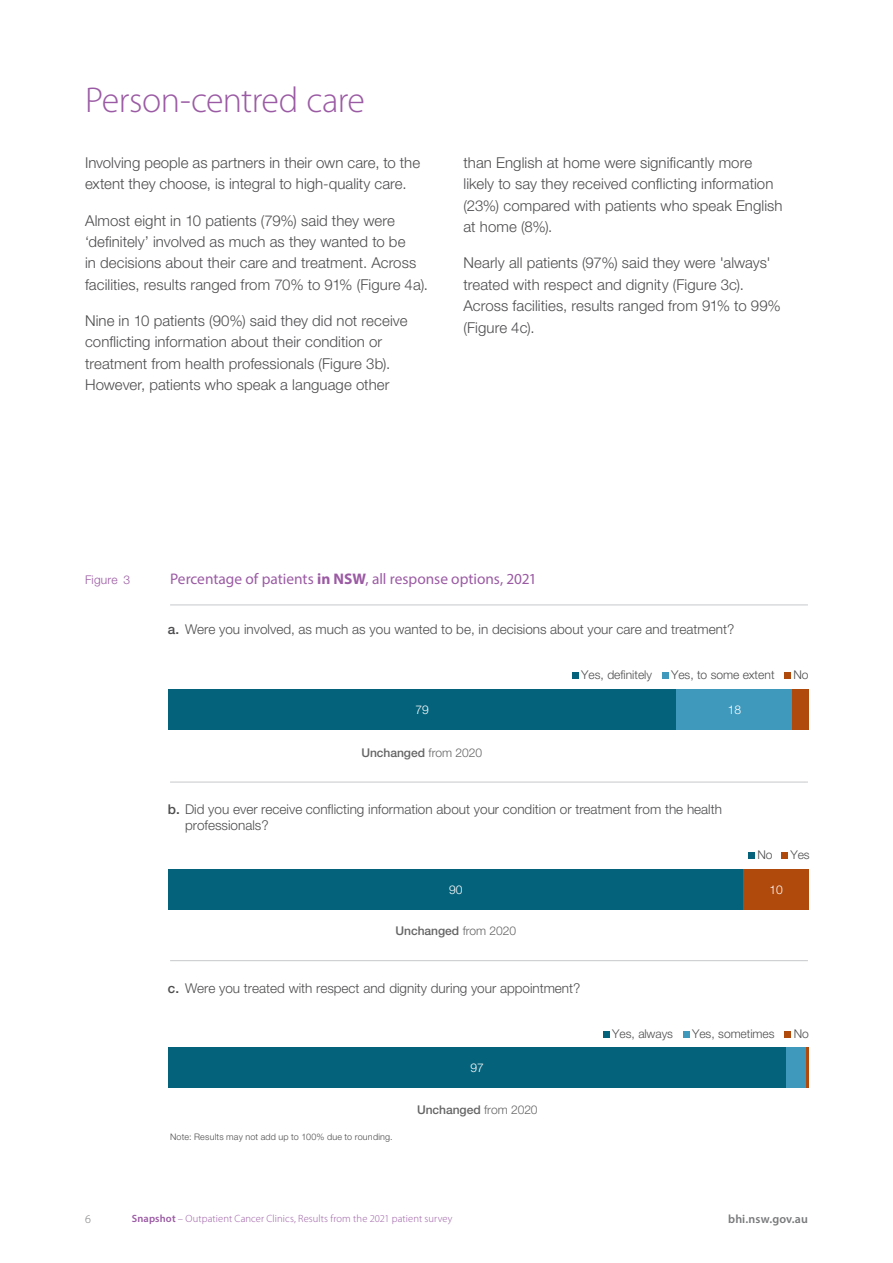
<style>
.page{position:relative;width:893px;height:1263px;background:#fff}
.page>*{position:absolute;margin:0;border:0;box-sizing:border-box;transform-origin:0 0}
.t1{font:300 36px "Myriad Pro";letter-spacing:-.015em;color:#9b5ba4}
.t2{font:15.3px "Myriad Pro";color:#9b5ba4}
.t3{font:300 15px/21.3px "Helvetica Neue LT Std";letter-spacing:.005em;color:#4d4d4f}
.t4{font:300 13.5px/15.9px "Helvetica Neue LT Std";color:#4d4d4f}
.t5{font:300 12px "Helvetica Neue LT Std";color:#4d4d4f}
.t6{font:500 12px "Helvetica Neue LT Std";letter-spacing:-.005em;color:#656565}
.t7{font:600 12px "Myriad Pro";letter-spacing:.005em;color:#78797b}
.t8{font:300 12px "Helvetica Neue LT Std";letter-spacing:-.005em;color:#fff}
.t9{font:300 12px "Helvetica Neue LT Std";letter-spacing:.015em;color:#9b5ba4}
.t10{font:300 12px "Myriad Pro";color:#78797b}
.t11{font:300 10.5px "Myriad Pro";letter-spacing:.01em;color:#9b5ba4}
.t12{font:300 9px "Helvetica Neue LT Std";letter-spacing:.02em;color:#4d4d4f}
.s1{font-weight:700}
.s2{font-weight:500}
.s3{font-weight:300}
.s4{font-weight:600}
</style>
<div class="page">
<hr style="left:170px;top:782px;width:638px;height:1px;background:#c7c8ca">
<hr style="left:170px;top:960px;width:638px;height:1px;background:#c7c8ca">
<hr style="left:170px;top:604px;width:638px;height:1px;background:#c7c8ca">
<div style="left:168px;top:689px;width:508px;height:40px;background:#04627b"></div>
<div style="left:676px;top:689px;width:117px;height:40px;background:#3f99bc"></div>
<div style="left:793px;top:689px;width:16px;height:40px;background:#af490c"></div>
<div style="left:572px;top:672px;width:7px;height:7px;background:#04627b"></div>
<div style="left:662px;top:672px;width:6px;height:7px;background:#3f99bc"></div>
<div style="left:785px;top:672px;width:6px;height:7px;background:#af490c"></div>
<div style="left:168px;top:869px;width:576px;height:40px;background:#04627b"></div>
<div style="left:744px;top:869px;width:65px;height:40px;background:#af490c"></div>
<div style="left:748px;top:852px;width:7px;height:7px;background:#04627b"></div>
<div style="left:782px;top:852px;width:6px;height:7px;background:#af490c"></div>
<div style="left:168px;top:1047px;width:619px;height:41px;background:#04627b"></div>
<div style="left:787px;top:1047px;width:19px;height:41px;background:#3f99bc"></div>
<hr style="left:806px;top:1047px;width:3px;height:41px;background:#af490c">
<div style="left:603px;top:1031px;width:7px;height:6px;background:#04627b"></div>
<div style="left:683px;top:1031px;width:7px;height:6px;background:#3f99bc"></div>
<svg style="left:785px;top:1031px;width:6px;height:6px"></svg>
<h1 class="t1" style="left:85px;top:80px;width:281px">Person-centred care</h1>
<p class="t3" style="left:85px;top:152px;width:337px">Involving people as partners in their own care, to the extent they choose, is integral to high-quality care.</p>
<p class="t3" style="left:85px;top:209px;width:344px">Almost eight in 10 patients (79%) said they were ‘definitely’ involved as much as they wanted to be<br>in decisions about their care and treatment. Across facilities, results ranged from 70% to 91% (Figure 4a).</p>
<p class="t3" style="left:85px;top:310px;width:324px">Nine in 10 patients (90%) said they did not receive conflicting information about their condition or treatment from health professionals (Figure 3b).<br>However, patients who speak a language other</p>
<p class="t3" style="left:463px;top:152px;width:321px">than English at home were significantly more likely to say they received conflicting information (23%) compared with patients who speak English at home (8%).</p>
<p class="t3" style="left:463px;top:252px;width:319px">Nearly all patients (97%) said they were 'always' treated with respect and dignity (Figure 3c).<br>Across facilities, results ranged from 91% to 99% (Figure 4c).</p>
<p class="t9" style="left:85px;top:572px;width:47px">Figure 3</p>
<p class="t2" style="left:170px;top:569px;width:368px">Percentage of patients <span class="s1">in NSW</span>, all response options, 2021</p>
<p class="t4" style="left:168px;top:621px;width:568px"><span class="s2">a.</span> Were you involved, as much as you wanted to be, in decisions about your care and treatment?</p>
<p class="t5" style="left:581px;top:668px;width:72px">Yes, definitely</p>
<p class="t5" style="left:671px;top:668px;width:105px">Yes, to some extent</p>
<p class="t5" style="left:793px;top:668px;width:17px">No</p>
<p class="t8" style="left:415px;top:702px;width:15px">79</p>
<p class="t8" style="left:728px;top:702px;width:15px">18</p>
<p class="t6" style="left:361px;top:746px;width:122px">Unchanged <span class="s3">from 2020</span></p>
<p class="t4" style="left:185px;top:801px;width:538px;text-indent:-17px"><span class="s2">b.</span> Did you ever receive conflicting information about your condition or treatment from the health professionals?</p>
<p class="t5" style="left:757px;top:848px;width:17px">No</p>
<p class="t5" style="left:790px;top:848px;width:21px">Yes</p>
<p class="t8" style="left:449px;top:882px;width:15px">90</p>
<p class="t8" style="left:769px;top:882px;width:15px">10</p>
<p class="t6" style="left:396px;top:924px;width:122px">Unchanged <span class="s3">from 2020</span></p>
<p class="t4" style="left:168px;top:980px;width:414px"><span class="s2">c.</span> Were you treated with respect and dignity during your appointment?</p>
<p class="t8" style="left:470px;top:1060px;width:15px">97</p>
<p class="t12" style="left:170px;top:1131px;width:224px">Note: Results may not add up to 100% due to rounding.</p>
<p class="t6" style="left:417px;top:1102px;width:122px">Unchanged <span class="s3">from 2020</span></p>
<p class="t5" style="left:612px;top:1026px;width:62px">Yes, always</p>
<p class="t5" style="left:692px;top:1026px;width:84px">Yes, sometimes</p>
<p class="t5" style="left:794px;top:1026px;width:17px">No</p>
<p class="t10" style="left:85px;top:1212px;width:7px">6</p>
<p class="t11" style="left:132px;top:1212px;width:322px"><span class="s4">Snapshot</span> – Outpatient Cancer Clinics, Results from the 2021 patient survey</p>
<p class="t7" style="left:728px;top:1211px;width:81px">bhi.nsw.gov.au</p>
</div>
